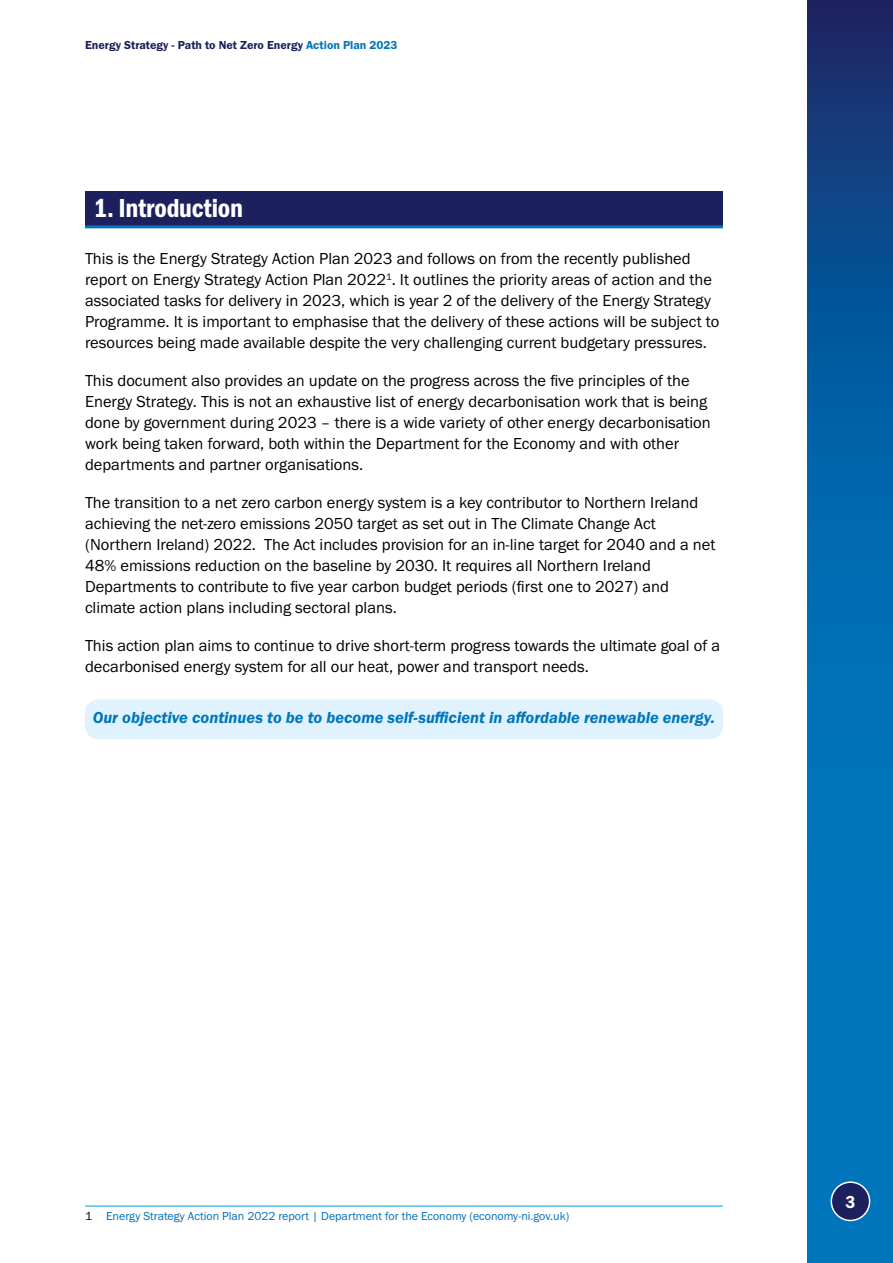
<style>
.page{position:relative;width:893px;height:1263px;background:#fff}
.page>*{position:absolute;margin:0;border:0;box-sizing:border-box;transform-origin:0 0}
.H2_-_Section_Start{font:27px "Franklin Gothic URW Con Dem";letter-spacing:-.01em;color:#fff}
.t1{font:18px "Franklin Gothic URW Dem";color:#fff;scale:.94 1}
.P_-_Body{font:16.5px/21px "Franklin Gothic URW Boo";color:#000}
.P_-_Body-2{font:16.5px "Franklin Gothic URW Dem Ita";color:#0075bc}
.P_-_Footnote{font:12px "Franklin Gothic URW Boo";color:#006fb7}
.t2{font:12px "Franklin Gothic URW Dem";color:#1c205c}
.s1{color:#0075bc}
.s2{color:#000}
</style>
<div class="page">
<svg style="left:808px;top:0;width:85px;height:1263px;background:#0462a7"></svg>
<div style="left:831px;top:1182px;width:39px;height:38px;background:#1c205c;border-radius:50%"></div>
<div style="left:831px;top:1181px;width:39px;height:40px;border:2px solid #fff;border-radius:50%"></div>
<div style="left:85px;top:191px;width:638px;height:36px;background:#1c205c"></div>
<hr style="left:85px;top:225px;width:638px;height:3px;background:#0075bc">
<div style="left:86px;top:700px;width:636px;height:39px;background:#dff2fd;border-radius:13px"></div>
<hr style="left:85px;top:1206px;width:638px;height:1px;background:#009fe3">
<p class="t2" style="left:85px;top:38px;width:314px">Energy Strategy - Path to Net Zero Energy <span class="s1">Action Plan 2023</span></p>
<h2 class="H2_-_Section_Start" style="left:94px;top:190px;width:151px">1. Introduction</h2>
<p class="P_-_Body" style="left:85px;top:248px;width:636px">This is the Energy Strategy Action Plan 2023 and follows on from the recently published report on Energy Strategy Action Plan 2022<sup>1</sup>. It outlines the priority areas of action and the associated tasks for delivery in 2023, which is year 2 of the delivery of the Energy Strategy Programme. It is important to emphasise that the delivery of these actions will be subject to resources being made available despite the very challenging current budgetary pressures.</p>
<p class="P_-_Body" style="left:85px;top:370px;width:627px">This document also provides an update on the progress across the five principles of the Energy Strategy. This is not an exhaustive list of energy decarbonisation work that is being done by government during 2023 – there is a wide variety of other energy decarbonisation work being taken forward, both within the Department for the Economy and with other departments and partner organisations.</p>
<p class="P_-_Body" style="left:85px;top:492px;width:632px">The transition to a net zero carbon energy system is a key contributor to Northern Ireland achieving the net-zero emissions 2050 target as set out in The Climate Change Act (Northern Ireland) 2022. The Act includes provision for an in-line target for 2040 and a net 48% emissions reduction on the baseline by 2030. It requires all Northern Ireland Departments to contribute to five year carbon budget periods (first one to 2027) and climate action plans including sectoral plans.</p>
<p class="P_-_Body" style="left:85px;top:635px;width:637px">This action plan aims to continue to drive short-term progress towards the ultimate goal of a decarbonised energy system for all our heat, power and transport needs.</p>
<p class="P_-_Body-2" style="left:93px;top:707px;width:624px">Our objective continues to be to become self-sufficient in affordable renewable energy.</p>
<p class="P_-_Footnote" style="left:85px;top:1209px;width:486px"><span class="s2">1</span> Energy Strategy Action Plan 2022 report | Department for the Economy (economy-ni.gov.uk)</p>
<p class="t1" style="left:845px;top:1191px;width:12px">3</p>
</div>
